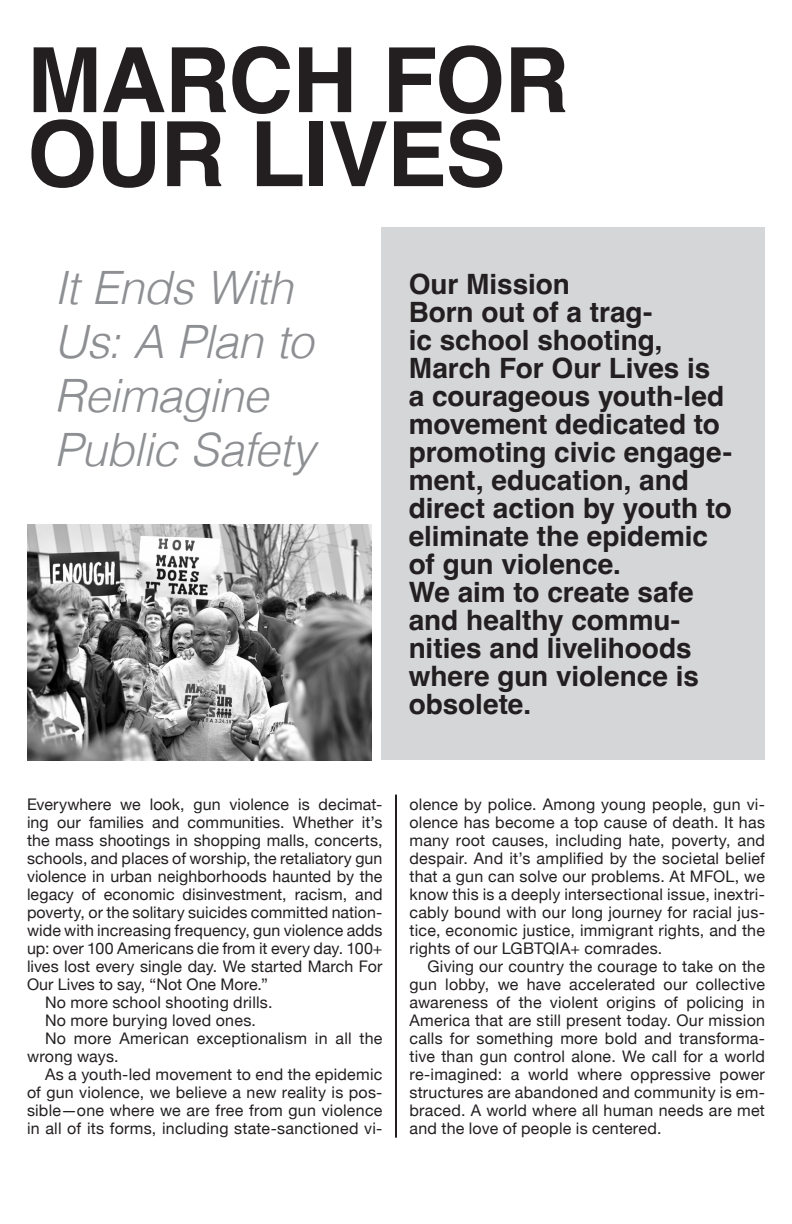
<style>
.page{position:relative;width:792px;height:1224px;background:#fff}
.page>*{position:absolute;margin:0;border:0;box-sizing:border-box;transform-origin:0 0}
.t1{font:700 90px/74px "Helvetica";letter-spacing:-.01em;color:#231f20}
.Pull_quote{font:italic 300 46px/54px "Helvetica";letter-spacing:-.015em;color:#8d8f92}
.Side_bar{font:700 28px/28px "Helvetica";letter-spacing:-.005em;color:#231f20}
.Body_Copy{font:16px/18px "Helvetica Neue";letter-spacing:.015em;color:#231f20;text-align:justify}
.Body_Copy_Par_1{font:16px/18px "Helvetica Neue";letter-spacing:.005em;color:#231f20;text-align:justify}
</style>
<div class="page">
<img style="left:27px;top:525px;width:344px;height:235px">
<hr style="left:395px;top:795px;width:2px;height:342px;background:#231f20">
<div style="left:382px;top:228px;width:383px;height:532px;background:#d5d6d8"></div>
<p class="t1" style="left:27px;top:53px;width:543px">MARCH FOR<br>OUR LIVES</p>
<p class="Pull_quote" style="left:54px;top:258px;width:262px">It Ends With<br>Us: A Plan to<br>Reimagine<br>Public Safety</p>
<p class="Side_bar" style="left:409px;top:274px;width:163px">Our Mission</p>
<p class="Side_bar" style="left:409px;top:302px;width:325px">Born out of a trag-<br>ic school shooting,<br>March For Our Lives is a courageous youth-led movement dedicated to promoting civic engage&shy;ment, education, and direct action by youth to eliminate the epidemic of gun violence.</p>
<p class="Side_bar" style="left:409px;top:582px;width:292px">We aim to create safe and healthy commu&shy;nities and livelihoods where gun violence is obsolete.</p>
<p class="Body_Copy_Par_1" style="left:27px;top:796px;width:357px">Everywhere we look, gun violence is decimat&shy;ing our families and communities. Whether it’s the mass shootings in shopping malls, concerts, schools, and places of worship, the retaliatory gun violence in urban neighborhoods haunted by the legacy of economic disinvestment, racism, and poverty, or the solitary suicides committed nation&shy;wide with increasing frequency, gun violence adds up: over 100 Americans die from it every day. 100+ lives lost every single day. We started March For Our Lives to say, “Not One More.”</p>
<p class="Body_Copy" style="left:45px;top:994px;width:229px">No more school shooting drills.</p>
<p class="Body_Copy" style="left:45px;top:1012px;width:213px">No more burying loved ones.</p>
<p class="Body_Copy" style="left:27px;top:1030px;width:357px;text-indent:18px">No more American exceptionalism in all the wrong ways.</p>
<p class="Body_Copy" style="left:27px;top:1066px;width:357px;text-indent:18px">As a youth-led movement to end the epidemic of gun violence, we believe a new reality is pos&shy;sible—one where we are free from gun violence in all of its forms, including state-sanctioned vi-</p>
<p class="Body_Copy" style="left:410px;top:796px;width:357px">olence by police. Among young people, gun vi&shy;olence has become a top cause of death. It has many root causes, including hate, poverty, and despair. And it’s amplified by the societal belief that a gun can solve our problems. At MFOL, we know this is a deeply intersectional issue, inextri&shy;cably bound with our long journey for racial jus&shy;tice, economic justice, immigrant rights, and the rights of our LGBTQIA+ comrades.</p>
<p class="Body_Copy" style="left:410px;top:958px;width:357px;text-indent:18px">Giving our country the courage to take on the gun lobby, we have accelerated our collective awareness of the violent origins of policing in America that are still present today. Our mission calls for something more bold and transforma&shy;tive than gun control alone. We call for a world re-imagined: a world where oppressive power structures are abandoned and community is em&shy;braced. A world where all human needs are met and the love of people is centered.</p>
</div>
